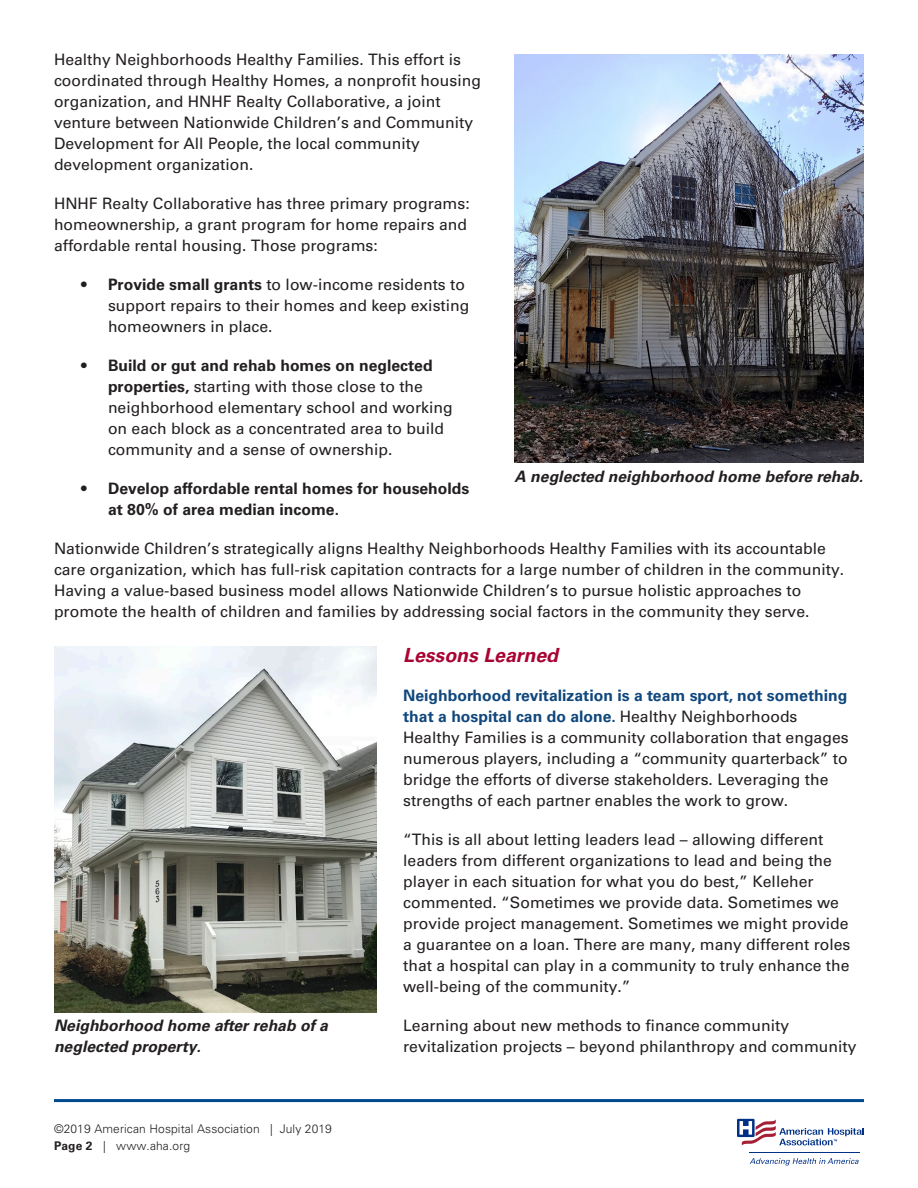
<style>
.page{position:relative;width:918px;height:1188px;background:#fff}
.page>*{position:absolute;margin:0;border:0;box-sizing:border-box;transform-origin:0 0}
.t1{font:italic 700 19.5px "Univers LT Std";color:#a90332}
.t2{font:15.75px/21px "Univers LT Std";color:#231f20}
.t3{font:italic 700 15.75px/21px "Univers LT Std";color:#231f20}
.t4{font:700 15.75px/21px "Univers LT Std";color:#231f20}
.t5{font:300 12px/16.5px "Univers LT Std";letter-spacing:.01em;color:#231f20}
.s1{font-weight:700}
.s2{font-weight:400}
.s3{font-weight:700;color:#10477c}
</style>
<div class="page">
<hr style="left:54px;top:1099px;width:810px;height:3px;background:#01498e">
<hr style="left:749px;top:1152px;width:111px;height:1px;background:#003186">
<svg style="left:750px;top:1158px;width:109px;height:8px"></svg>
<svg style="left:736px;top:1118px;width:128px;height:28px"></svg>
<img style="left:54px;top:646px;width:322px;height:366px">
<img style="left:515px;top:54px;width:349px;height:409px">
<p class="t2" style="left:54px;top:49px;width:429px">Healthy Neighborhoods Healthy Families. This effort is coordinated through Healthy Homes, a nonprofit housing organization, and HNHF Realty Collaborative, a joint venture between Nationwide Children’s and Community Development for All People, the local community development organization.</p>
<p class="t2" style="left:54px;top:193px;width:417px">HNHF Realty Collaborative has three primary programs: homeownership, a grant program for home repairs and affordable rental housing. Those programs:</p>
<p class="t2" style="left:108px;top:274px;width:363px;text-indent:-27px">• <span class="s1">Provide small grants</span> to low-income residents to support repairs to their homes and keep existing homeowners in place.</p>
<p class="t2" style="left:108px;top:355px;width:346px;text-indent:-27px">• <span class="s1">Build or gut and rehab homes on neglected properties,</span> starting with those close to the neighborhood elementary school and working on each block as a concentrated area to build community and a sense of ownership.</p>
<p class="t4" style="left:108px;top:478px;width:363px;text-indent:-27px"><span class="s2">•</span> Develop affordable rental homes for households at 80% of area median income.</p>
<p class="t2" style="left:54px;top:538px;width:792px">Nationwide Children’s strategically aligns Healthy Neighborhoods Healthy Families with its accountable care organization, which has full-risk capitation contracts for a large number of children in the community.<br>Having a value-based business model allows Nationwide Children’s to pursue holistic approaches to promote the health of children and families by addressing social factors in the community they serve.</p>
<p class="t1" style="left:403px;top:644px;width:156px">Lessons Learned</p>
<p class="t2" style="left:403px;top:685px;width:447px"><span class="s3">Neighborhood revitalization is a team sport, not something that a hospital can do alone.</span> Healthy Neighborhoods Healthy Families is a community collaboration that engages numerous players, including a “community quarterback” to bridge the efforts of diverse stakeholders. Leveraging the strengths of each partner enables the work to grow.</p>
<p class="t2" style="left:403px;top:829px;width:449px">“This is all about letting leaders lead – allowing different leaders from different organizations to lead and being the player in each situation for what you do best,” Kelleher commented. “Sometimes we provide data. Sometimes we provide project management. Sometimes we might provide a guarantee on a loan. There are many, many different roles that a hospital can play in a community to truly enhance the well-being of the community.”</p>
<p class="t2" style="left:403px;top:1015px;width:455px">Learning about new methods to finance community revitalization projects – beyond philanthropy and community</p>
<p class="t3" style="left:515px;top:466px;width:350px">A neglected neighborhood home before rehab.</p>
<p class="t3" style="left:54px;top:1016px;width:276px">Neighborhood home after rehab of a neglected property.</p>
<p class="t5" style="left:54px;top:1121px;width:279px">©2019 American Hospital Association | July 2019<br><span class="s1">Page 2</span> | www.aha.org</p>
</div>
